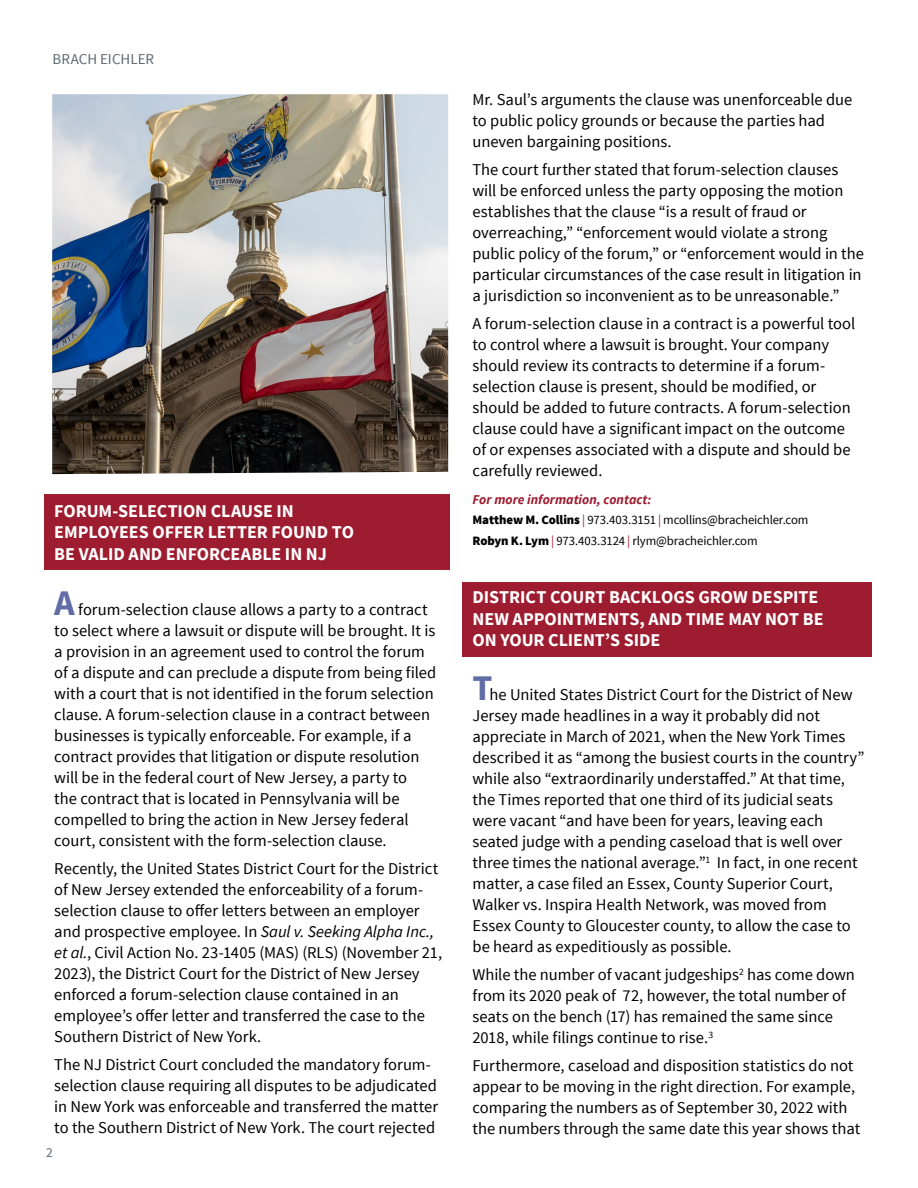
<style>
.page{position:relative;width:918px;height:1188px;background:#fff}
.page>*{position:absolute;margin:0;border:0;box-sizing:border-box;transform-origin:0 0}
.t1{font:700 18px/21.6px "Source Sans Pro";color:#fff}
.t2{font:16.5px/21px "Source Sans Pro";color:#000}
.t3{font:15px "Source Sans Pro";color:#5b6870}
.t4{font:italic 700 13.5px "Source Sans Pro";color:#9e1c30}
.t5{font:13.5px "Source Sans Pro";color:#5b6870}
.t6{font:12.75px/21px "Source Sans Pro";letter-spacing:-.01em;color:#000}
.s1{font-weight:700;font-size:36px;color:#616da7}
.s2{font-style:italic}
.s3{font-weight:900}
.s4{color:#9e1c30}
</style>
<div class="page">
<div style="left:462px;top:582px;width:410px;height:75px;background:#9e1c30"></div>
<div style="left:44px;top:495px;width:405px;height:75px;background:#9e1c30"></div>
<img style="left:52px;top:94px;width:396px;height:380px">
<p class="t3" style="left:52px;top:50px;width:103px">BRACH EICHLER</p>
<p class="t1" style="left:54px;top:499px;width:301px">FORUM-SELECTION CLAUSE IN<br>EMPLOYEES OFFER LETTER FOUND TO<br>BE VALID AND ENFORCEABLE IN NJ</p>
<p class="t2" style="left:54px;top:600px;width:384px"><span class="s1">A</span> forum-selection clause allows a party to a contract to select where a lawsuit or dispute will be brought. It is a provision in an agreement used to control the forum of a dispute and can preclude a dispute from being filed with a court that is not identified in the forum selection clause. A forum-selection clause in a contract between businesses is typically enforceable. For example, if a contract provides that litigation or dispute resolution will be in the federal court of New Jersey, a party to<br>the contract that is located in Pennsylvania will be compelled to bring the action in New Jersey federal court, consistent with the form-selection clause.</p>
<p class="t2" style="left:54px;top:858px;width:389px">Recently, the United States District Court for the District of New Jersey extended the enforceability of a forum&shy;selection clause to offer letters between an employer and prospective employee. In <span class="s2">Saul v. Seeking Alpha Inc., et al.</span>, Civil Action No. 23-1405 (MAS) (RLS) (November 21, 2023), the District Court for the District of New Jersey enforced a forum-selection clause contained in an employee’s offer letter and transferred the case to the Southern District of New York.</p>
<p class="t2" style="left:54px;top:1054px;width:385px">The NJ District Court concluded the mandatory forum&shy;selection clause requiring all disputes to be adjudicated in New York was enforceable and transferred the matter to the Southern District of New York. The court rejected</p>
<p class="t5" style="left:46px;top:1144px;width:8px">2</p>
<p class="t2" style="left:472px;top:90px;width:381px">Mr. Saul’s arguments the clause was unenforceable due to public policy grounds or because the parties had uneven bargaining positions.</p>
<p class="t2" style="left:472px;top:159px;width:393px">The court further stated that forum-selection clauses will be enforced unless the party opposing the motion establishes that the clause “is a result of fraud or overreaching,” “enforcement would violate a strong public policy of the forum,” or “enforcement would in the particular circumstances of the case result in litigation in a jurisdiction so inconvenient as to be unreasonable.”</p>
<p class="t2" style="left:472px;top:313px;width:384px">A forum-selection clause in a contract is a powerful tool to control where a lawsuit is brought. Your company should review its contracts to determine if a forum&shy;selection clause is present, should be modified, or should be added to future contracts. A forum-selection clause could have a significant impact on the outcome of or expenses associated with a dispute and should be carefully reviewed.</p>
<p class="t4" style="left:472px;top:490px;width:180px">For more information, contact:</p>
<p class="t6" style="left:472px;top:509px;width:337px"><span class="s3">Matthew M. Collins</span> <span class="s4">|</span> 973.403.3151 <span class="s4">|</span> mcollins@bracheichler.com<br><span class="s3">Robyn K. Lym</span> <span class="s4">|</span> 973.403.3124 <span class="s4">|</span> rlym@bracheichler.com</p>
<p class="t1" style="left:472px;top:586px;width:353px">DISTRICT COURT BACKLOGS GROW DESPITE<br>NEW APPOINTMENTS, AND TIME MAY NOT BE<br>ON YOUR CLIENT’S SIDE</p>
<p class="t2" style="left:472px;top:685px;width:393px"><span class="s1">T</span>he United States District Court for the District of New Jersey made headlines in a way it probably did not appreciate in March of 2021, when the New York Times described it as “among the busiest courts in the country” while also “extraordinarily understaffed.” At that time, the Times reported that one third of its judicial seats were vacant “and have been for years, leaving each seated judge with a pending caseload that is well over three times the national average.”<sup>1</sup> In fact, in one recent matter, a case filed an Essex, County Superior Court, Walker vs. Inspira Health Network, was moved from Essex County to Gloucester county, to allow the case to be heard as expeditiously as possible.</p>
<p class="t2" style="left:472px;top:964px;width:384px">While the number of vacant judgeships<sup>2</sup> has come down from its 2020 peak of 72, however, the total number of seats on the bench (17) has remained the same since 2018, while filings continue to rise.<sup>3</sup></p>
<p class="t2" style="left:473px;top:1055px;width:389px">Furthermore, caseload and disposition statistics do not appear to be moving in the right direction. For example, comparing the numbers as of September 30, 2022 with the numbers through the same date this year shows that</p>
</div>
